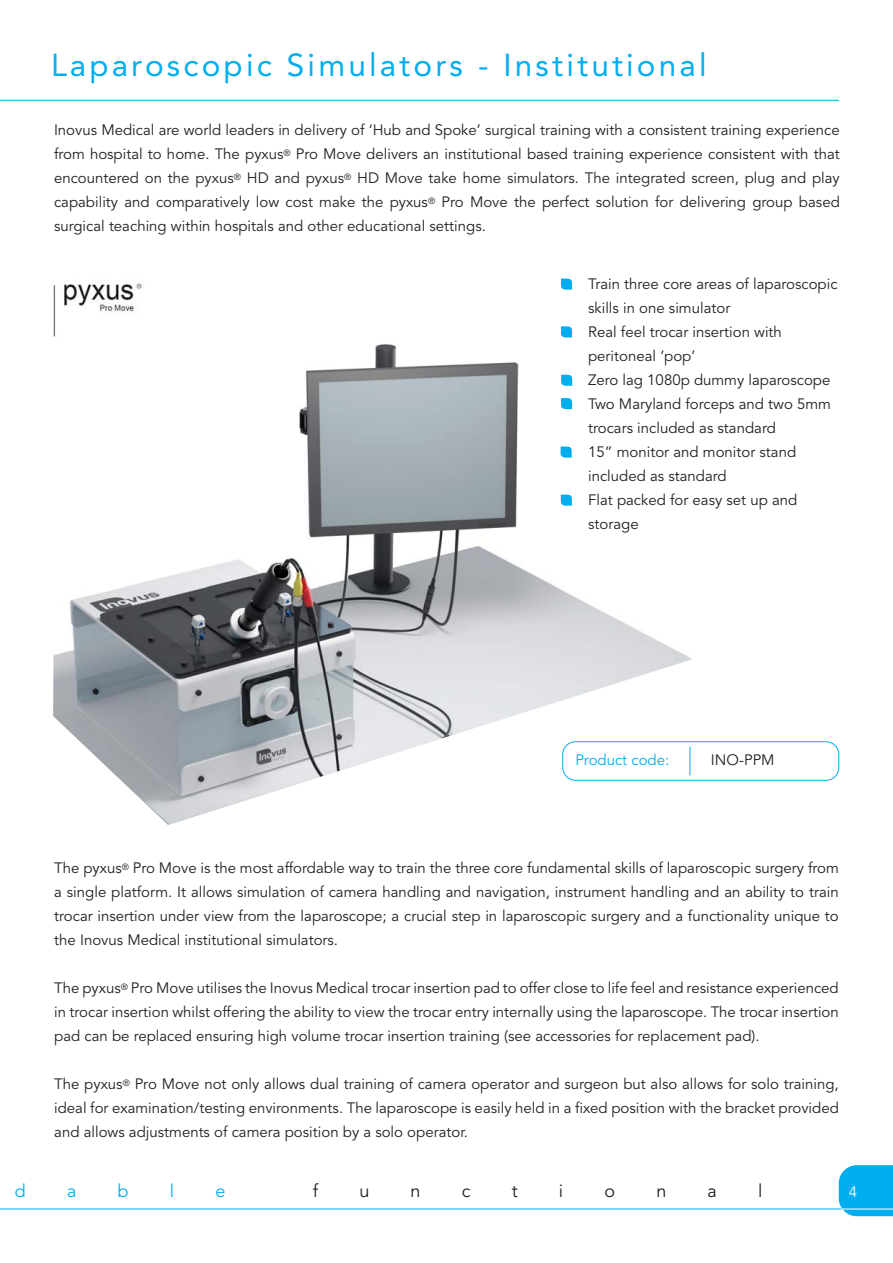
<style>
.page{position:relative;width:893px;height:1263px;background:#fff}
.page>*{position:absolute;margin:0;border:0;box-sizing:border-box;transform-origin:0 0}
.t1{font:31.5px "Avenir LT Std";letter-spacing:.1em;color:#00aeef}
.t2{font:18px "Avenir LT Std";color:#231f20}
.t3{font:18px "Avenir LT Std";color:#00aeef}
.t4{font:15px/24px "Avenir LT Std";color:#231f20;text-align:justify}
.t5{font:15px "Avenir LT Std";color:#00aeef}
.t6{font:15px "Avenir LT Std";color:#fff}
</style>
<div class="page">
<hr style="left:0;top:100px;width:839px;height:1px;background:#00aeef">
<img style="left:53px;top:337px;width:640px;height:488px">
<div style="left:562px;top:741px;width:277px;height:40px;border:1px solid #00aeef;border-radius:13px"></div>
<svg style="left:690px;top:747px;width:1px;height:28px"></svg>
<svg style="left:561px;top:279px;width:11px;height:11px"></svg>
<svg style="left:561px;top:326px;width:11px;height:11px"></svg>
<svg style="left:561px;top:375px;width:11px;height:11px"></svg>
<svg style="left:561px;top:398px;width:11px;height:11px"></svg>
<svg style="left:561px;top:495px;width:11px;height:11px"></svg>
<hr style="left:0;top:1208px;width:842px;height:1px;background:#00aeef">
<svg style="left:839px;top:1165px;width:54px;height:51px;background:#0fb2ef"></svg>
<hr style="left:842px;top:1209px;width:51px;height:1px;background:#fff">
<svg style="left:561px;top:447px;width:11px;height:11px"></svg>
<img style="left:53px;top:283px;width:98px;height:55px">
<p class="t1" style="left:51px;top:47px;width:657px">Laparoscopic Simulators - Institutional</p>
<p class="t4" style="left:54px;top:118px;width:787px">Inovus Medical are world leaders in delivery of ‘Hub and Spoke’ surgical training with a consistent training experience from hospital to home. The pyxus<sup>®</sup> Pro Move delivers an institutional based training experience consistent with that encountered on the pyxus<sup>®</sup> HD and pyxus<sup>®</sup> HD Move take home simulators. The integrated screen, plug and play capability and comparatively low cost make the pyxus<sup>®</sup> Pro Move the perfect solution for delivering group based surgical teaching within hospitals and other educational settings.</p>
<p class="t4" style="left:588px;top:273px;width:251px">Train three core areas of laparoscopic skills in one simulator</p>
<p class="t4" style="left:588px;top:321px;width:195px">Real feel trocar insertion with</p>
<p class="t4" style="left:588px;top:345px;width:109px">peritoneal ‘pop’</p>
<p class="t4" style="left:588px;top:369px;width:244px">Zero lag 1080p dummy laparoscope</p>
<p class="t4" style="left:588px;top:393px;width:244px">Two Maryland forceps and two 5mm trocars included as standard</p>
<p class="t4" style="left:588px;top:441px;width:210px">15” monitor and monitor stand</p>
<p class="t4" style="left:588px;top:465px;width:140px">included as standard</p>
<p class="t4" style="left:588px;top:489px;width:211px">Flat packed for easy set up and storage</p>
<p class="t5" style="left:575px;top:751px;width:95px">Product code:</p>
<p class="t4" style="left:711px;top:748px;width:65px">INO-PPM</p>
<p class="t4" style="left:54px;top:856px;width:786px">The pyxus<sup>®</sup> Pro Move is the most affordable way to train the three core fundamental skills of laparoscopic surgery from a single platform. It allows simulation of camera handling and navigation, instrument handling and an ability to train trocar insertion under view from the laparoscope; a crucial step in laparoscopic surgery and a functionality unique to the Inovus Medical institutional simulators.</p>
<p class="t4" style="left:54px;top:976px;width:786px">The pyxus<sup>®</sup> Pro Move utilises the Inovus Medical trocar insertion pad to offer close to life feel and resistance experienced in trocar insertion whilst offering the ability to view the trocar entry internally using the laparoscope. The trocar insertion pad can be replaced ensuring high volume trocar insertion training (see accessories for replacement pad).</p>
<p class="t4" style="left:54px;top:1072px;width:786px">The pyxus<sup>®</sup> Pro Move not only allows dual training of camera operator and surgeon but also allows for solo training, ideal for examination/testing environments. The laparoscope is easily held in a fixed position with the bracket provided and allows adjustments of camera position by a solo operator.</p>
<p class="t3" style="left:15px;top:1180px;width:12px">d</p>
<p class="t3" style="left:67px;top:1180px;width:11px">a</p>
<p class="t3" style="left:118px;top:1180px;width:12px">b</p>
<p class="t3" style="left:170px;top:1180px;width:6px">l</p>
<p class="t3" style="left:215px;top:1180px;width:12px">e</p>
<p class="t2" style="left:313px;top:1180px;width:7px">f</p>
<p class="t2" style="left:359px;top:1180px;width:12px">u</p>
<p class="t2" style="left:411px;top:1180px;width:12px">n</p>
<p class="t2" style="left:462px;top:1180px;width:10px">c</p>
<p class="t2" style="left:512px;top:1180px;width:7px">t</p>
<p class="t2" style="left:559px;top:1180px;width:6px">i</p>
<p class="t2" style="left:604px;top:1180px;width:12px">o</p>
<p class="t2" style="left:656px;top:1180px;width:12px">n</p>
<p class="t2" style="left:708px;top:1180px;width:11px">a</p>
<p class="t2" style="left:758px;top:1180px;width:6px">l</p>
<p class="t6" style="left:849px;top:1183px;width:10px">4</p>
</div>
